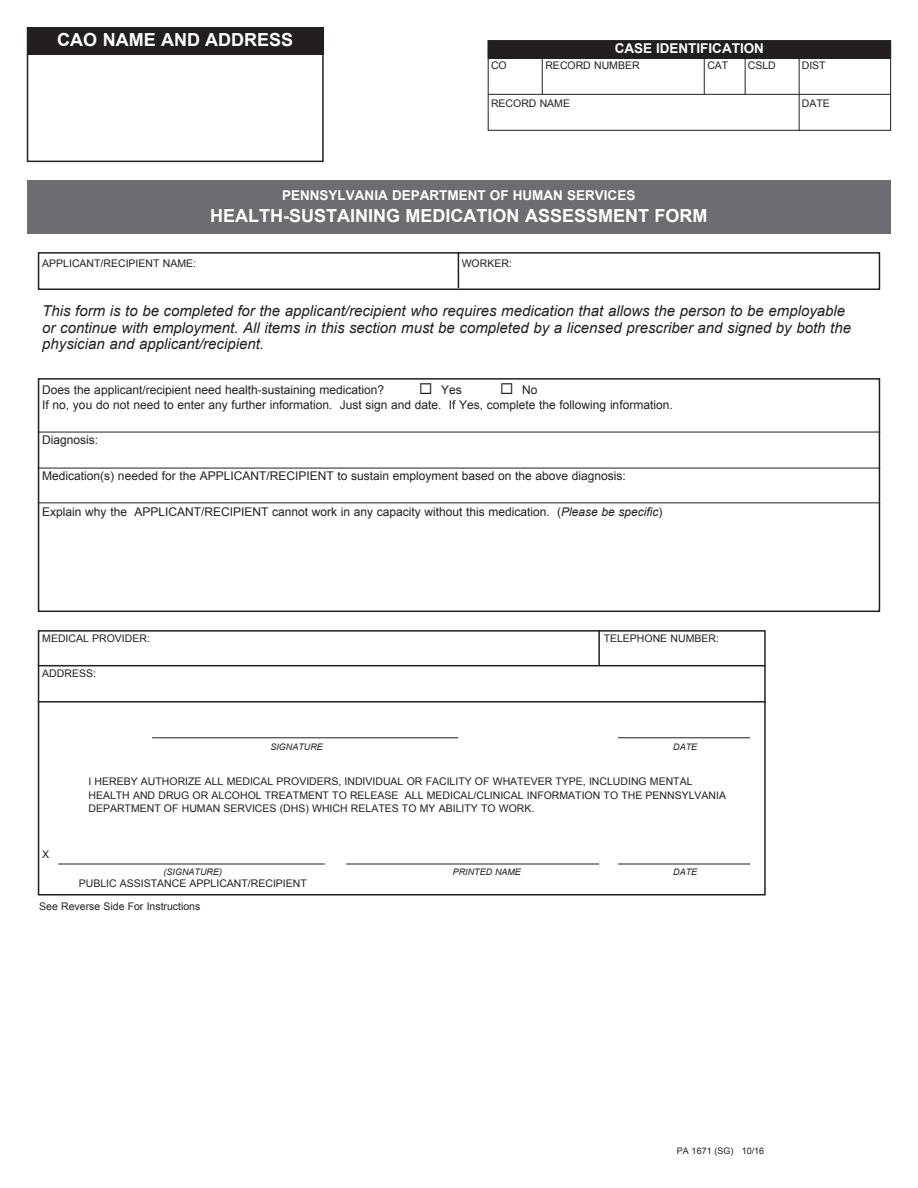
<style>
.page{position:relative;width:918px;height:1188px;background:#fff}
.page>*{position:absolute;margin:0;border:0;box-sizing:border-box;transform-origin:0 0}
.t1{font:700 18px "Arial";color:#fff}
.t2{font:italic 15px/16.5px "Arial";color:#231f20}
.t3{font:700 13.5px "Arial";color:#fff}
.t4{font:12px/15px "Arial";color:#231f20}
.t5{font:10.5px/13.5px "Arial";color:#231f20}
.t6{font:italic 9px "Arial";color:#231f20}
.t7{font:9px "Arial";color:#231f20}
.s1{font-style:italic}
</style>
<div class="page">
<div style="left:38px;top:252px;width:842px;height:38px;border:2px solid #231f20"></div>
<div style="left:38px;top:378px;width:842px;height:234px;border:2px solid #231f20"></div>
<div style="left:38px;top:630px;width:728px;height:266px;border:2px solid #231f20"></div>
<div style="left:27px;top:180px;width:864px;height:54px;background:#6c6d70"></div>
<hr style="left:488px;top:94px;width:403px;height:1px;background:#231f20">
<div style="left:488px;top:41px;width:403px;height:17px;background:#231f20"></div>
<div style="left:488px;top:41px;width:403px;height:89px;border:1px solid #231f20"></div>
<hr style="left:542px;top:58px;width:1px;height:36px;background:#231f20">
<hr style="left:704px;top:58px;width:1px;height:36px;background:#231f20">
<hr style="left:745px;top:58px;width:1px;height:36px;background:#231f20">
<hr style="left:799px;top:58px;width:1px;height:72px;background:#231f20">
<div style="left:27px;top:27px;width:297px;height:135px;border:2px solid #231f20"></div>
<div style="left:27px;top:27px;width:297px;height:27px;background:#231f20"></div>
<hr style="left:458px;top:252px;width:1px;height:36px;background:#231f20">
<hr style="left:38px;top:432px;width:842px;height:1px;background:#231f20">
<hr style="left:38px;top:503px;width:842px;height:1px;background:#231f20">
<hr style="left:38px;top:468px;width:842px;height:1px;background:#231f20">
<hr style="left:38px;top:665px;width:728px;height:1px;background:#231f20">
<hr style="left:152px;top:738px;width:306px;height:1px;background:#231f20">
<hr style="left:58px;top:864px;width:267px;height:1px;background:#231f20">
<hr style="left:618px;top:738px;width:132px;height:1px;background:#231f20">
<hr style="left:618px;top:864px;width:132px;height:1px;background:#231f20">
<hr style="left:346px;top:864px;width:253px;height:1px;background:#231f20">
<hr style="left:38px;top:701px;width:728px;height:2px;background:#231f20">
<hr style="left:598px;top:630px;width:2px;height:36px;background:#231f20">
<h1 class="t1" style="left:57px;top:28px;width:237px">CAO NAME AND ADDRESS</h1>
<p class="t3" style="left:615px;top:40px;width:151px">CASE IDENTIFICATION</p>
<p class="t5" style="left:491px;top:59px;width:17px">CO</p>
<p class="t5" style="left:545px;top:59px;width:96px">RECORD NUMBER</p>
<p class="t5" style="left:707px;top:59px;width:22px">CAT</p>
<p class="t5" style="left:748px;top:59px;width:30px">CSLD</p>
<p class="t5" style="left:802px;top:59px;width:25px">DIST</p>
<p class="t5" style="left:491px;top:96px;width:81px">RECORD NAME</p>
<p class="t5" style="left:802px;top:96px;width:30px">DATE</p>
<p class="t3" style="left:282px;top:187px;width:355px">PENNSYLVANIA DEPARTMENT OF HUMAN SERVICES</p>
<h1 class="t1" style="left:210px;top:204px;width:499px">HEALTH-SUSTAINING MEDICATION ASSESSMENT FORM</h1>
<p class="t5" style="left:42px;top:256px;width:155px">APPLICANT/RECIPIENT NAME:</p>
<p class="t5" style="left:462px;top:256px;width:52px">WORKER:</p>
<p class="t2" style="left:42px;top:303px;width:810px">This form is to be completed for the applicant/recipient who requires medication that allows the person to be employable or continue with employment. All items in this section must be completed by a licensed prescriber and signed by both the physician and applicant/recipient.</p>
<p class="t4" style="left:42px;top:383px;width:632px;text-indent:458px">◻ No<br>If no, you do not need to enter any further information. Just sign and date. If Yes, complete the following information.</p>
<p class="t4" style="left:42px;top:432px;width:58px">Diagnosis:</p>
<p class="t4" style="left:42px;top:469px;width:585px">Medication(s) needed for the APPLICANT/RECIPIENT to sustain employment based on the above diagnosis:</p>
<p class="t4" style="left:42px;top:504px;width:622px">Explain why the APPLICANT/RECIPIENT cannot work in any capacity without this medication. (<span class="s1">Please be specific</span>)</p>
<p class="t4" style="left:42px;top:383px;width:343px">Does the applicant/recipient need health-sustaining medication?</p>
<p class="t4" style="left:419px;top:383px;width:44px">◻ Yes</p>
<p class="t5" style="left:42px;top:632px;width:109px">MEDICAL PROVIDER:</p>
<p class="t5" style="left:604px;top:632px;width:117px">TELEPHONE NUMBER:</p>
<p class="t5" style="left:42px;top:667px;width:55px">ADDRESS:</p>
<p class="t5" style="left:42px;top:848px;width:9px">X</p>
<p class="t6" style="left:270px;top:741px;width:54px">SIGNATURE</p>
<p class="t6" style="left:673px;top:741px;width:26px">DATE</p>
<p class="t5" style="left:88px;top:775px;width:639px">I HEREBY AUTHORIZE ALL MEDICAL PROVIDERS, INDIVIDUAL OR FACILITY OF WHATEVER TYPE, INCLUDING MENTAL<br>HEALTH AND DRUG OR ALCOHOL TREATMENT TO RELEASE ALL MEDICAL/CLINICAL INFORMATION TO THE PENNSYLVANIA<br>DEPARTMENT OF HUMAN SERVICES (DHS) WHICH RELATES TO MY ABILITY TO WORK.</p>
<p class="t6" style="left:164px;top:866px;width:60px">(SIGNATURE)</p>
<p class="t6" style="left:453px;top:866px;width:70px">PRINTED NAME</p>
<p class="t6" style="left:673px;top:866px;width:26px">DATE</p>
<p class="t5" style="left:79px;top:876px;width:230px">PUBLIC ASSISTANCE APPLICANT/RECIPIENT</p>
<p class="t5" style="left:39px;top:899px;width:163px">See Reverse Side For Instructions</p>
<p class="t7" style="left:677px;top:1145px;width:89px">PA 1671 (SG) 10/16</p>
</div>
